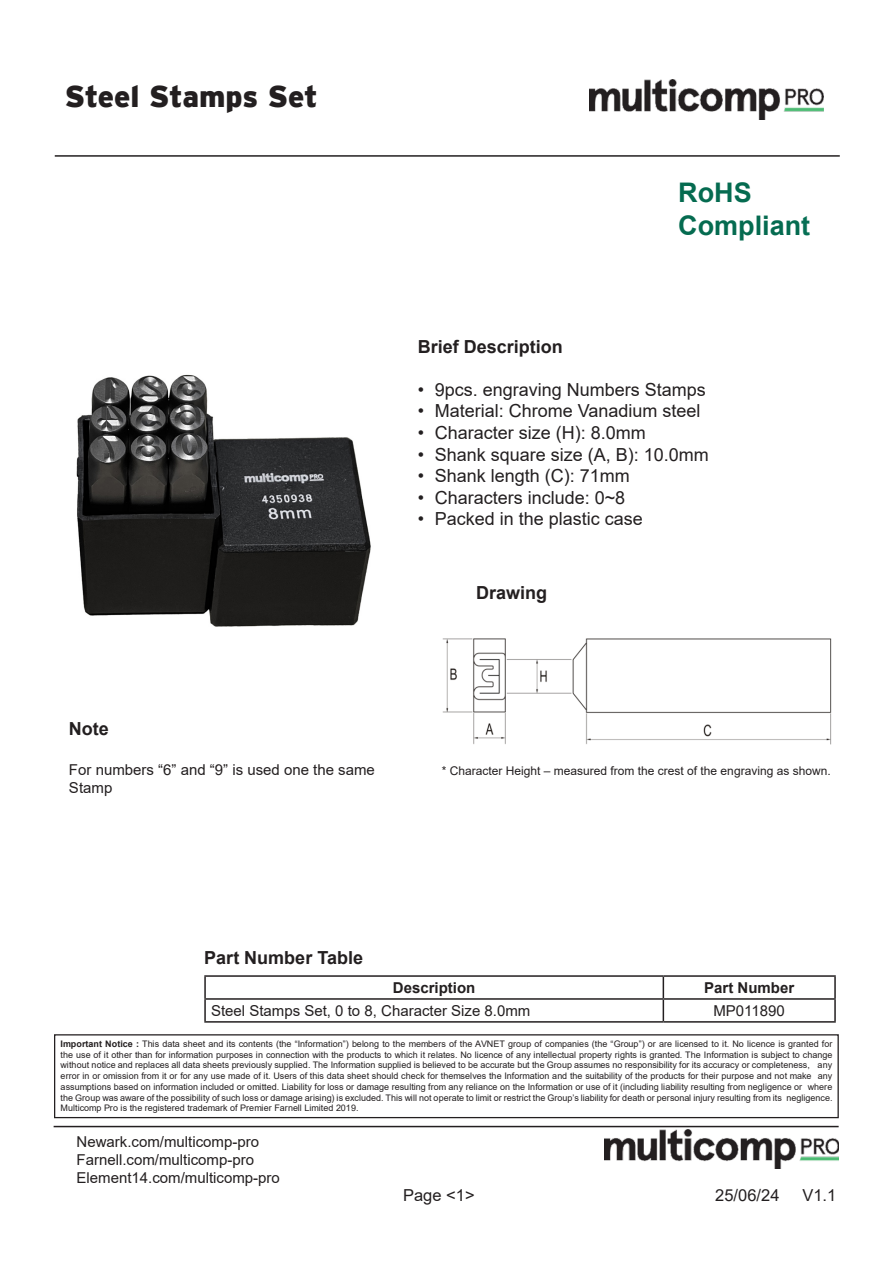
<style>
.page{position:relative;width:893px;height:1263px;background:#fff}
.page>*{position:absolute;margin:0;border:0;box-sizing:border-box;transform-origin:0 0}
.t1{font:900 30px "Interstate";letter-spacing:-.01em;color:#231f20}
.t2{font:700 27px "Arial";color:#056b50}
.t3{font:18px "Arial";color:#231f20}
.t4{font:700 18px "Arial";color:#231f20}
.t5{font:16.5px "Arial";color:#231f20}
.t6{font:15px/18px "Arial";color:#231f20}
.t7{font:700 15px "Arial";color:#231f20}
.t8{font:12px "Arial";color:#231f20}
.t9{font:9px/10.8px "Arial";letter-spacing:.005em;color:#231f20;text-align:justify}
.s1{color:#066f54}
.s2{font-weight:700}
</style>
<div class="page">
<img style="left:590px;top:79px;width:233px;height:40px">
<hr style="left:55px;top:155px;width:785px;height:2px;background:#231f20">
<div style="left:54px;top:1034px;width:785px;height:84px;border:1px solid #231f20"></div>
<img style="left:605px;top:1129px;width:234px;height:39px">
<hr style="left:54px;top:1126px;width:785px;height:1px;background:#231f20">
<hr style="left:204px;top:975px;width:459px;height:2px;background:#231f20">
<hr style="left:204px;top:977px;width:2px;height:21px;background:#231f20">
<hr style="left:663px;top:975px;width:173px;height:2px;background:#231f20">
<hr style="left:834px;top:977px;width:2px;height:21px;background:#231f20">
<hr style="left:204px;top:998px;width:459px;height:2px;background:#231f20">
<hr style="left:204px;top:1000px;width:2px;height:21px;background:#231f20">
<hr style="left:663px;top:998px;width:173px;height:2px;background:#231f20">
<svg style="left:663px;top:977px;width:1px;height:44px"></svg>
<hr style="left:834px;top:1000px;width:2px;height:21px;background:#231f20">
<hr style="left:204px;top:1021px;width:459px;height:2px;background:#231f20">
<hr style="left:663px;top:1021px;width:173px;height:2px;background:#231f20">
<img style="left:76px;top:374px;width:295px;height:253px">
<img style="left:442px;top:638px;width:390px;height:107px">
<p class="t1" style="left:65px;top:80px;width:254px">Steel Stamps Set</p>
<p class="t2" style="left:678px;top:174px;width:75px">RoHS</p>
<p class="t2" style="left:678px;top:206px;width:133px">Complian<span class="s1">t</span></p>
<p class="t4" style="left:418px;top:334px;width:147px">Brief Description</p>
<p class="t3" style="left:418px;top:377px;width:290px">• 9pcs. engraving Numbers Stamps</p>
<p class="t3" style="left:418px;top:399px;width:284px">• Material: Chrome Vanadium steel</p>
<p class="t3" style="left:418px;top:420px;width:230px">• Character size (H): 8.0mm</p>
<p class="t3" style="left:418px;top:442px;width:293px">• Shank square size (A, B): 10.0mm</p>
<p class="t3" style="left:418px;top:464px;width:214px">• Shank length (C): 71mm</p>
<p class="t3" style="left:418px;top:485px;width:209px">• Characters include: 0~8</p>
<p class="t3" style="left:418px;top:507px;width:227px">• Packed in the plastic case</p>
<p class="t4" style="left:476px;top:580px;width:73px">Drawing</p>
<p class="t4" style="left:69px;top:716px;width:41px">Note</p>
<p class="t6" style="left:69px;top:760px;width:307px">For numbers “6” and “9” is used one the same<br>Stamp</p>
<p class="t8" style="left:442px;top:762px;width:390px">* Character Height – measured from the crest of the engraving as shown.</p>
<p class="t4" style="left:204px;top:945px;width:160px">Part Number Table</p>
<p class="t7" style="left:393px;top:977px;width:84px">Description</p>
<p class="t7" style="left:704px;top:977px;width:92px">Part Number</p>
<p class="t6" style="left:211px;top:1001px;width:321px">Steel Stamps Set, 0 to 8, Character Size 8.0mm</p>
<p class="t6" style="left:713px;top:1001px;width:73px">MP011890</p>
<p class="t9" style="left:61px;top:1038px;width:773px"><span class="s2">Important Notice :</span> This data sheet and its contents (the “Information”) belong to the members of the AVNET group of companies (the “Group”) or are licensed to it. No licence is granted for the use of it other than for information purposes in connection with the products to which it relates. No licence of any intellectual property rights is granted. The Information is subject to change without notice and replaces all data sheets previously supplied. The Information supplied is believed to be accurate but the Group assumes no responsibility for its accuracy or completeness, any error in or omission from it or for any use made of it. Users of this data sheet should check for themselves the Information and the suitability of the products for their purpose and not make any assumptions based on information included or omitted. Liability for loss or damage resulting from any reliance on the Information or use of it (including liability resulting from negligence or where the Group was aware of the possibility of such loss or damage arising) is excluded. This will not operate to limit or restrict the Group’s liability for death or personal injury resulting from its negligence.<br>Multicomp Pro is the registered trademark of Premier Farnell Limited 2019.</p>
<p class="t6" style="left:77px;top:1133px;width:184px">Newark.com/multicomp-pro</p>
<p class="t6" style="left:77px;top:1151px;width:179px">Farnell.com/multicomp-pro</p>
<p class="t6" style="left:77px;top:1169px;width:205px">Element14.com/multicomp-pro</p>
<p class="t5" style="left:403px;top:1184px;width:73px">Page &lt;1&gt;</p>
<p class="t5" style="left:715px;top:1184px;width:66px">25/06/24</p>
<p class="t5" style="left:802px;top:1184px;width:35px">V1.1</p>
</div>
